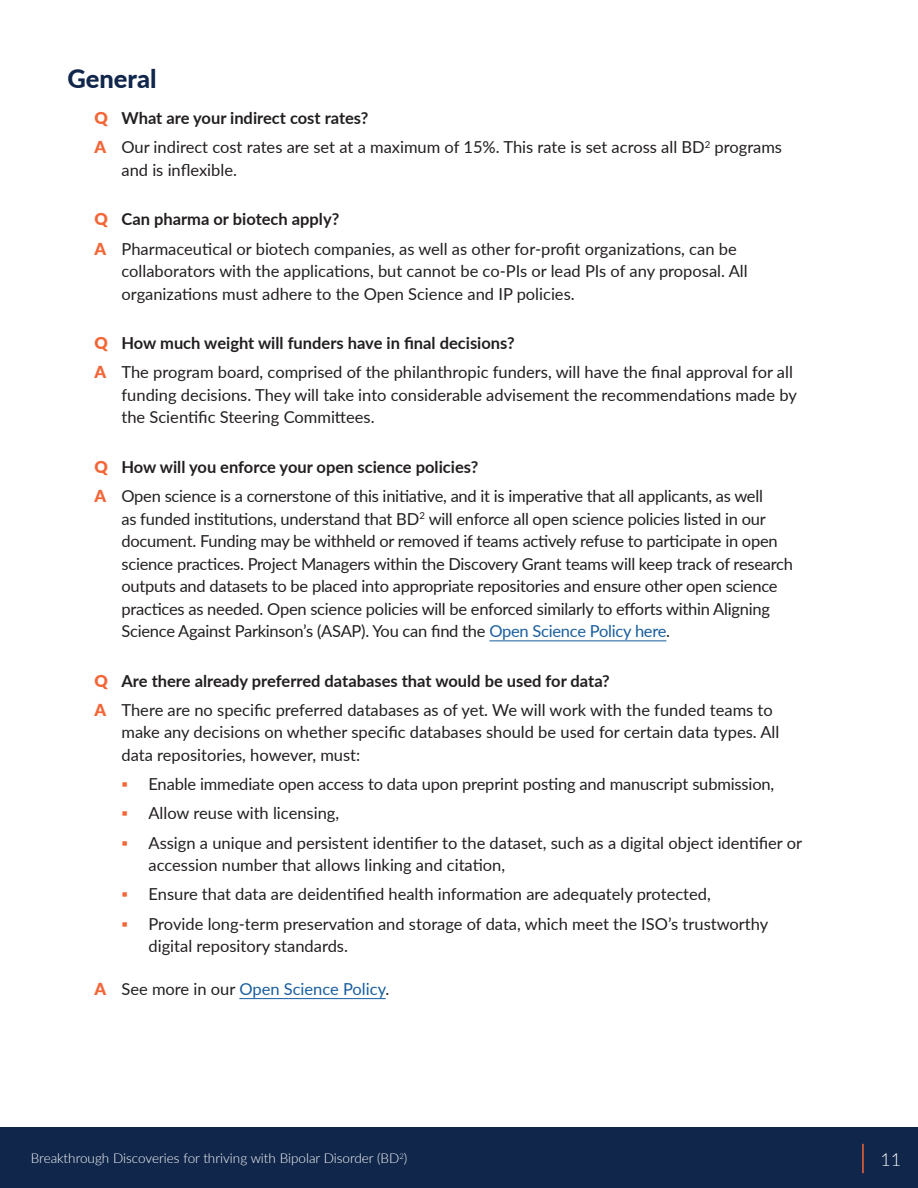
<style>
.page{position:relative;width:918px;height:1188px;background:#fff}
.page>*{position:absolute;margin:0;border:0;box-sizing:border-box;transform-origin:0 0}
.t1{font:800 25.5px "Lato";color:#10264b}
.t2{font:300 18px "Lato";color:#fff}
.t3{font:16.5px/22.5px "Lato";letter-spacing:-.005em;color:#231f20}
.t4{font:16.5px "Lato";color:#175d9e}
.t5{font:300 13.5px "Lato";color:#fff}
.t6{font:300 7.8px "Lato";color:#fff}
.s1{font-weight:900;color:#f26638}
.s2{font-weight:700}
.s3{color:#175d9e}
.s4{color:#f26638}
.s5{color:#231f20}
.s6{font-size:13.5px}
</style>
<div class="page">
<div style="left:0;top:1128px;width:918px;height:60px;background:#10264b"></div>
<hr style="left:862px;top:1144px;width:2px;height:29px;background:#f26638">
<hr style="left:489px;top:641px;width:177px;height:1px;background:#175d9e">
<hr style="left:239px;top:998px;width:147px;height:1px;background:#175d9e">
<h1 class="t1" style="left:68px;top:60px;width:91px">General</h1>
<p class="t3" style="left:94px;top:103px;width:689px;line-height:29.2px"><span class="s1">Q</span> <span class="s2">What are your indirect cost rates?<br></span><span class="s1">A</span> Our indirect cost rates are set at a maximum of 15%. This rate is set across all BD<sup>2</sup> programs</p>
<p class="t3" style="left:121px;top:158px;width:117px">and is inflexible.</p>
<p class="t3" style="left:95px;top:204px;width:644px;line-height:29.2px"><span class="s1">Q</span> <span class="s2">Can pharma or biotech apply?<br></span><span class="s1">A</span> Pharmaceutical or biotech companies, as well as other for-profit organizations, can be</p>
<p class="t3" style="left:121px;top:259px;width:628px">collaborators with the applications, but cannot be co-PIs or lead PIs of any proposal. All organizations must adhere to the Open Science and IP policies.</p>
<p class="t3" style="left:95px;top:328px;width:700px;line-height:29.2px"><span class="s1">Q</span> <span class="s2">How much weight will funders have in final decisions?<br></span><span class="s1">A</span> The program board, comprised of the philanthropic funders, will have the final approval for all</p>
<p class="t3" style="left:121px;top:383px;width:677px">funding decisions. They will take into considerable advisement the recommendations made by the Scientific Steering Committees.</p>
<p class="t3" style="left:95px;top:452px;width:670px;line-height:29.2px"><span class="s1">Q</span> <span class="s2">How will you enforce your open science policies?<br></span><span class="s1">A</span> Open science is a cornerstone of this initiative, and it is imperative that all applicants, as well</p>
<p class="t3" style="left:121px;top:507px;width:673px">as funded institutions, understand that BD<sup>2</sup> will enforce all open science policies listed in our document. Funding may be withheld or removed if teams actively refuse to participate in open science practices. Project Managers within the Discovery Grant teams will keep track of research outputs and datasets to be placed into appropriate repositories and ensure other open science practices as needed. Open science policies will be enforced similarly to efforts within Aligning Science Against Parkinson’s (ASAP). You can find the <span class="s3">Open Science Policy here</span>.</p>
<p class="t3" style="left:95px;top:665px;width:680px;line-height:29.2px"><span class="s1">Q</span> <span class="s2">Are there already preferred databases that would be used for data?<br></span><span class="s1">A</span> There are no specific preferred databases as of yet. We will work with the funded teams to</p>
<p class="t3" style="left:122px;top:720px;width:659px">make any decisions on whether specific databases should be used for certain data types. All data repositories, however, must:</p>
<p class="t3" style="left:122px;top:772px;width:654px"><span class="s4">▪</span> Enable immediate open access to data upon preprint posting and manuscript submission,</p>
<p class="t3" style="left:122px;top:801px;width:219px"><span class="s4">▪</span> Allow reuse with licensing,</p>
<p class="t3" style="left:149px;top:831px;width:655px;text-indent:-27px"><span class="s4">▪</span> Assign a unique and persistent identifier to the dataset, such as a digital object identifier or accession number that allows linking and citation,</p>
<p class="t3" style="left:122px;top:882px;width:591px"><span class="s4">▪</span> Ensure that data are deidentified health information are adequately protected,</p>
<p class="t3" style="left:149px;top:912px;width:621px;text-indent:-27px"><span class="s4">▪</span> Provide long-term preservation and storage of data, which meet the ISO’s trustworthy digital repository standards.</p>
<p class="t4" style="left:94px;top:977px;width:297px"><span class="s1">A</span> <span class="s5">See more in our</span> Open Science Policy<span class="s5">.</span></p>
<p class="t5" style="left:31px;top:1149px;width:370px">Breakthrough Discoveries for thriving with Bipolar Disorder (BD</p>
<p class="t2" style="left:880px;top:1147px;width:22px">11</p>
<p class="t6" style="left:399px;top:1151px;width:10px">2<span class="s6">)</span></p>
</div>
